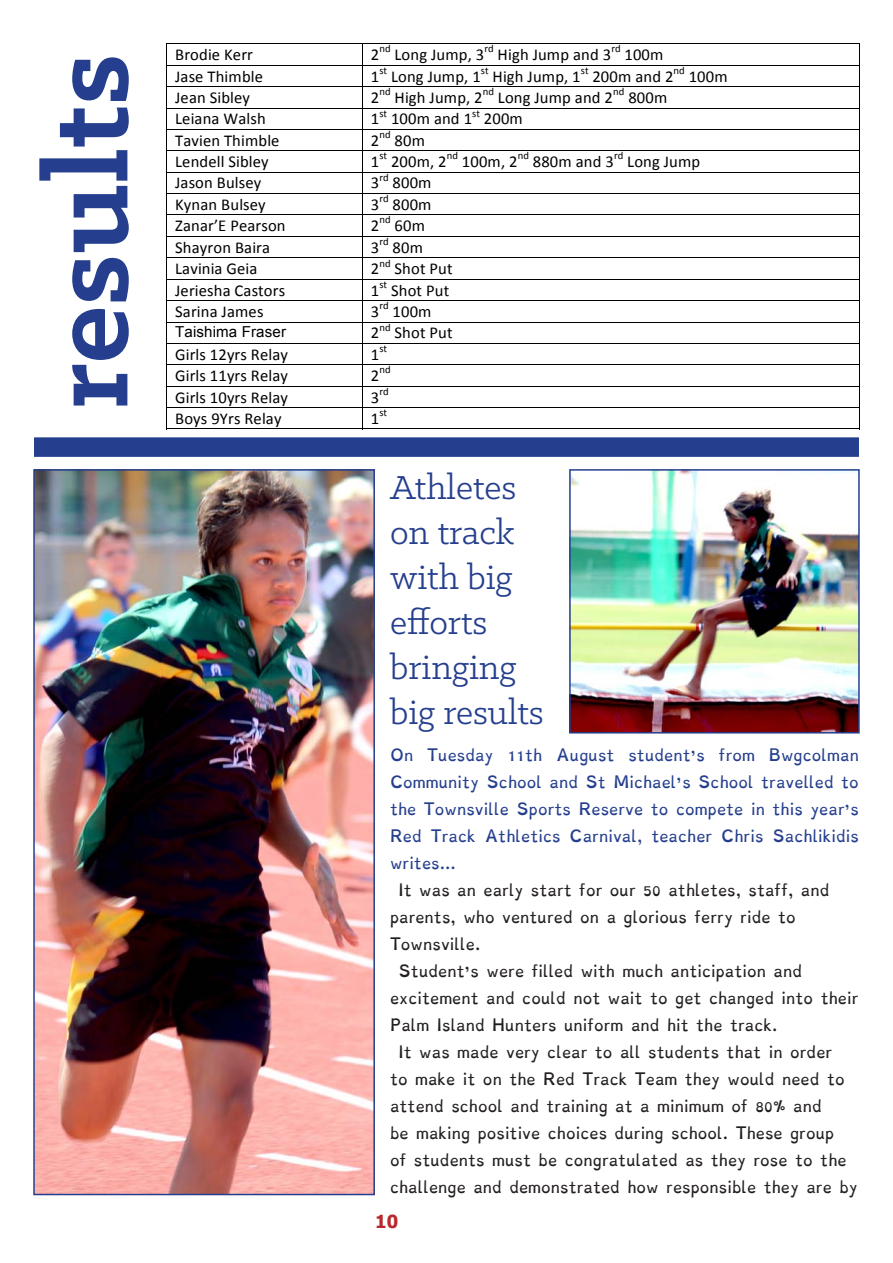
<style>
.page{position:relative;width:893px;height:1263px;background:#fff}
.page>*{position:absolute;margin:0;border:0;box-sizing:border-box;transform-origin:0 0}
.Heads{font:700 124.5px "Klinic Slab";color:#253f8e}
.Heads-2{font:37.5px/45px "Klinic Slab";color:#253f8e}
.t1{font:700 18px "Tahoma";color:#b9282e}
.t2{font:16.65px "Calibri";letter-spacing:.01em;color:#000}
.t3{font:15.15px "Arial";letter-spacing:.01em;color:#000}
.t4{font:13.5px/27px "Dyslexie";color:#231f20}
.t5{font:13.5px/27px "Dyslexie";color:#253f8e;text-align:justify}
.t6{font:10.65px "Calibri";color:#000}
</style>
<div class="page">
<hr style="left:167px;top:44px;width:195px;height:1px;background:#000">
<hr style="left:363px;top:44px;width:496px;height:1px;background:#000">
<hr style="left:167px;top:65px;width:195px;height:1px;background:#000">
<hr style="left:363px;top:65px;width:496px;height:1px;background:#000">
<hr style="left:167px;top:86px;width:195px;height:1px;background:#000">
<hr style="left:363px;top:86px;width:496px;height:1px;background:#000">
<hr style="left:167px;top:108px;width:195px;height:1px;background:#000">
<hr style="left:363px;top:108px;width:496px;height:1px;background:#000">
<hr style="left:167px;top:129px;width:195px;height:1px;background:#000">
<hr style="left:363px;top:129px;width:496px;height:1px;background:#000">
<hr style="left:167px;top:150px;width:195px;height:1px;background:#000">
<hr style="left:363px;top:150px;width:496px;height:1px;background:#000">
<hr style="left:167px;top:172px;width:195px;height:1px;background:#000">
<hr style="left:363px;top:172px;width:496px;height:1px;background:#000">
<hr style="left:167px;top:193px;width:195px;height:1px;background:#000">
<hr style="left:363px;top:193px;width:496px;height:1px;background:#000">
<hr style="left:167px;top:215px;width:195px;height:1px;background:#000">
<hr style="left:363px;top:215px;width:496px;height:1px;background:#000">
<hr style="left:167px;top:236px;width:195px;height:1px;background:#000">
<hr style="left:363px;top:236px;width:496px;height:1px;background:#000">
<hr style="left:167px;top:257px;width:195px;height:1px;background:#000">
<hr style="left:363px;top:257px;width:496px;height:1px;background:#000">
<hr style="left:167px;top:279px;width:195px;height:1px;background:#000">
<hr style="left:363px;top:279px;width:496px;height:1px;background:#000">
<hr style="left:167px;top:300px;width:195px;height:1px;background:#000">
<hr style="left:363px;top:300px;width:496px;height:1px;background:#000">
<hr style="left:167px;top:322px;width:195px;height:1px;background:#000">
<hr style="left:363px;top:322px;width:496px;height:1px;background:#000">
<hr style="left:167px;top:343px;width:195px;height:1px;background:#000">
<hr style="left:363px;top:343px;width:496px;height:1px;background:#000">
<hr style="left:167px;top:365px;width:195px;height:1px;background:#000">
<hr style="left:363px;top:365px;width:496px;height:1px;background:#000">
<hr style="left:167px;top:386px;width:195px;height:1px;background:#000">
<hr style="left:363px;top:386px;width:496px;height:1px;background:#000">
<hr style="left:167px;top:407px;width:195px;height:1px;background:#000">
<hr style="left:363px;top:407px;width:496px;height:1px;background:#000">
<svg style="left:166px;top:44px;width:1px;height:386px"></svg>
<hr style="left:167px;top:429px;width:195px;height:1px;background:#000">
<svg style="left:362px;top:44px;width:1px;height:386px"></svg>
<hr style="left:363px;top:429px;width:496px;height:1px;background:#000">
<svg style="left:859px;top:44px;width:1px;height:386px"></svg>
<img style="left:572px;top:472px;width:285px;height:258px">
<div style="left:569px;top:469px;width:291px;height:264px;border:2px solid #253f8e"></div>
<img style="left:36px;top:472px;width:336px;height:720px">
<div style="left:33px;top:469px;width:342px;height:726px;border:2px solid #253f8e"></div>
<div style="left:34px;top:437px;width:825px;height:20px;background:#253f8e"></div>
<p class="Heads" style="left:7px;top:410px;width:357px;rotate:-90deg">results</p>
<p class="t6" style="left:379px;top:42px;width:13px">nd</p>
<p class="t6" style="left:484px;top:42px;width:11px">rd</p>
<p class="t2" style="left:498px;top:44px;width:115px">High Jump and 3</p>
<p class="t6" style="left:611px;top:42px;width:11px">rd</p>
<p class="t2" style="left:175px;top:44px;width:79px">Brodie Kerr</p>
<p class="t2" style="left:371px;top:44px;width:10px">2</p>
<p class="t2" style="left:395px;top:44px;width:91px">Long Jump, 3</p>
<p class="t2" style="left:624px;top:44px;width:40px">100m</p>
<p class="t6" style="left:481px;top:64px;width:9px">st</p>
<p class="t2" style="left:493px;top:66px;width:90px">High Jump, 1</p>
<p class="t6" style="left:581px;top:64px;width:9px">st</p>
<p class="t2" style="left:592px;top:66px;width:83px">200m and 2</p>
<p class="t6" style="left:674px;top:64px;width:13px">nd</p>
<p class="t6" style="left:379px;top:64px;width:9px">st</p>
<p class="t2" style="left:175px;top:66px;width:89px">Jase Thimble</p>
<p class="t2" style="left:371px;top:66px;width:10px">1</p>
<p class="t2" style="left:689px;top:66px;width:40px">100m</p>
<p class="t2" style="left:391px;top:66px;width:91px">Long Jump, 1</p>
<p class="t6" style="left:379px;top:85px;width:13px">nd</p>
<p class="t2" style="left:395px;top:87px;width:90px">High Jump, 2</p>
<p class="t6" style="left:483px;top:85px;width:13px">nd</p>
<p class="t2" style="left:498px;top:87px;width:117px">Long Jump and 2</p>
<p class="t6" style="left:613px;top:85px;width:13px">nd</p>
<p class="t2" style="left:175px;top:87px;width:76px">Jean Sibley</p>
<p class="t2" style="left:371px;top:87px;width:10px">2</p>
<p class="t2" style="left:628px;top:87px;width:40px">800m</p>
<p class="t6" style="left:379px;top:106px;width:9px">st</p>
<p class="t2" style="left:391px;top:108px;width:83px">100m and 1</p>
<p class="t6" style="left:472px;top:106px;width:9px">st</p>
<p class="t2" style="left:175px;top:108px;width:92px">Leiana Walsh</p>
<p class="t2" style="left:371px;top:108px;width:10px">1</p>
<p class="t2" style="left:484px;top:108px;width:40px">200m</p>
<p class="t6" style="left:379px;top:128px;width:13px">nd</p>
<p class="t2" style="left:175px;top:130px;width:106px">Tavien Thimble</p>
<p class="t2" style="left:371px;top:130px;width:10px">2</p>
<p class="t2" style="left:395px;top:130px;width:32px">80m</p>
<p class="t6" style="left:447px;top:149px;width:13px">nd</p>
<p class="t6" style="left:518px;top:149px;width:13px">nd</p>
<p class="t2" style="left:533px;top:151px;width:83px">880m and 3</p>
<p class="t6" style="left:614px;top:149px;width:11px">rd</p>
<p class="t6" style="left:379px;top:149px;width:9px">st</p>
<p class="t2" style="left:175px;top:151px;width:95px">Lendell Sibley</p>
<p class="t2" style="left:371px;top:151px;width:10px">1</p>
<p class="t2" style="left:391px;top:151px;width:57px">200m, 2</p>
<p class="t2" style="left:462px;top:151px;width:57px">100m, 2</p>
<p class="t2" style="left:627px;top:151px;width:75px">Long Jump</p>
<p class="t6" style="left:379px;top:170px;width:11px">rd</p>
<p class="t2" style="left:175px;top:172px;width:88px">Jason Bulsey</p>
<p class="t2" style="left:371px;top:172px;width:10px">3</p>
<p class="t2" style="left:393px;top:172px;width:40px">800m</p>
<p class="t6" style="left:379px;top:192px;width:11px">rd</p>
<p class="t2" style="left:175px;top:194px;width:92px">Kynan Bulsey</p>
<p class="t2" style="left:371px;top:194px;width:10px">3</p>
<p class="t2" style="left:393px;top:194px;width:40px">800m</p>
<p class="t6" style="left:379px;top:213px;width:13px">nd</p>
<p class="t2" style="left:175px;top:215px;width:112px">Zanar’E Pearson</p>
<p class="t2" style="left:371px;top:215px;width:10px">2</p>
<p class="t2" style="left:395px;top:215px;width:32px">60m</p>
<p class="t6" style="left:379px;top:235px;width:11px">rd</p>
<p class="t2" style="left:175px;top:237px;width:96px">Shayron Baira</p>
<p class="t2" style="left:371px;top:237px;width:10px">3</p>
<p class="t2" style="left:393px;top:237px;width:32px">80m</p>
<p class="t6" style="left:379px;top:256px;width:13px">nd</p>
<p class="t2" style="left:395px;top:258px;width:60px">Shot Put</p>
<p class="t2" style="left:175px;top:258px;width:84px">Lavinia Geia</p>
<p class="t2" style="left:371px;top:258px;width:10px">2</p>
<p class="t6" style="left:379px;top:278px;width:9px">st</p>
<p class="t2" style="left:391px;top:280px;width:60px">Shot Put</p>
<p class="t2" style="left:175px;top:280px;width:111px">Jeriesha Castors</p>
<p class="t2" style="left:371px;top:280px;width:10px">1</p>
<p class="t6" style="left:379px;top:299px;width:11px">rd</p>
<p class="t2" style="left:175px;top:301px;width:90px">Sarina James</p>
<p class="t2" style="left:371px;top:301px;width:10px">3</p>
<p class="t2" style="left:393px;top:301px;width:40px">100m</p>
<p class="t6" style="left:379px;top:320px;width:13px">nd</p>
<p class="t2" style="left:395px;top:322px;width:60px">Shot Put</p>
<p class="t3" style="left:175px;top:321px;width:112px">Taishima Fraser</p>
<p class="t2" style="left:371px;top:322px;width:10px">2</p>
<p class="t6" style="left:379px;top:342px;width:9px">st</p>
<p class="t2" style="left:175px;top:344px;width:114px">Girls 12yrs Relay</p>
<p class="t2" style="left:371px;top:344px;width:10px">1</p>
<p class="t6" style="left:379px;top:363px;width:13px">nd</p>
<p class="t2" style="left:175px;top:365px;width:114px">Girls 11yrs Relay</p>
<p class="t2" style="left:371px;top:365px;width:10px">2</p>
<p class="t6" style="left:379px;top:384px;width:11px">rd</p>
<p class="t2" style="left:175px;top:386px;width:114px">Girls 10yrs Relay</p>
<p class="t2" style="left:371px;top:386px;width:10px">3</p>
<p class="t6" style="left:379px;top:406px;width:9px">st</p>
<p class="t2" style="left:175px;top:408px;width:108px">Boys 9Yrs Relay</p>
<p class="t2" style="left:371px;top:408px;width:10px">1</p>
<p class="Heads-2" style="left:390px;top:464px;width:155px">Athletes on track with big efforts bringing big results</p>
<p class="t5" style="left:390px;top:742px;width:470px">On Tuesday 11th August student’s from Bwgcolman Community School and St Michael’s School travelled to the Townsville Sports Reserve to compete in this year’s Red Track Athletics Carnival, teacher Chris Sachlikidis writes...</p>
<p class="t4" style="left:390px;top:877px;width:441px;text-indent:9px">It was an early start for our 50 athletes, staff, and parents, who ventured on a glorious ferry ride to<br>Townsville.</p>
<p class="t4" style="left:390px;top:958px;width:470px;text-indent:9px">Student’s were filled with much anticipation and excitement and could not wait to get changed into their<br>Palm Island Hunters uniform and hit the track.</p>
<p class="t4" style="left:390px;top:1039px;width:469px;text-indent:9px">It was made very clear to all students that in order<br>to make it on the Red Track Team they would need to attend school and training at a minimum of 80% and<br>be making positive choices during school. These group<br>of students must be congratulated as they rose to the challenge and demonstrated how responsible they are by</p>
<h3 class="t1" style="left:375px;top:1209px;width:24px">10</h3>
</div>
